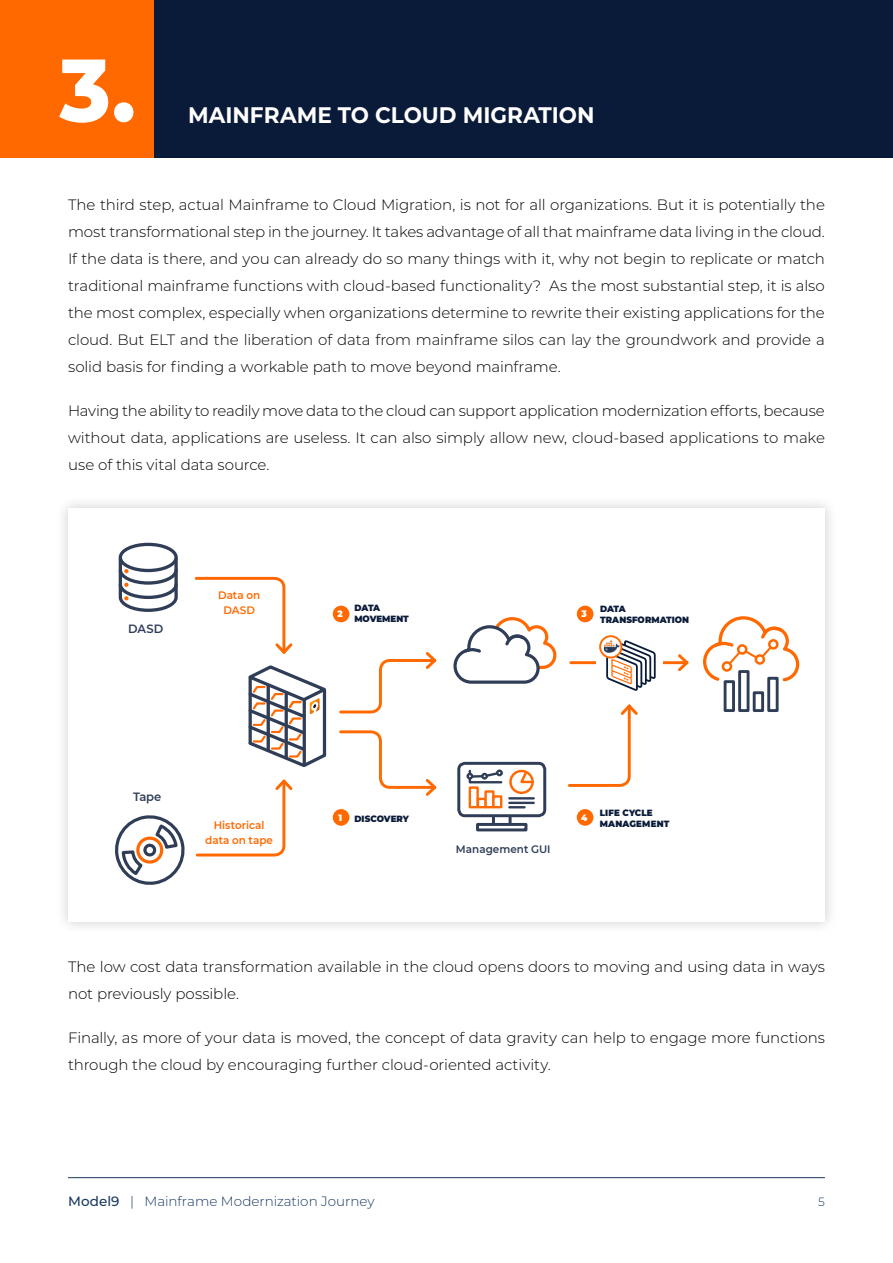
<style>
.page{position:relative;width:893px;height:1263px;background:#fff}
.page>*{position:absolute;margin:0;border:0;box-sizing:border-box;transform-origin:0 0}
.t1{font:800 88.5px "Montserrat";color:#fff;scale:.96 1}
.t2{font:700 22.5px "Montserrat";color:#fff;scale:.96 1}
.t3{font:300 15px/27px "Montserrat";letter-spacing:-.005em;color:#000;text-align:justify}
.t4{font:300 13.5px "Montserrat";color:#183962}
.t5{font:600 12px "Montserrat";color:#2f3d57;scale:.96 1}
.t6{font:300 12px "Montserrat";color:#183962}
.t7{font:600 10.8px/15px "Montserrat";color:#ff6900;text-align:center;scale:.96 1}
.t8{font:600 10.8px "Montserrat";letter-spacing:.005em;color:#2f3d57;scale:.96 1}
.t9{font:900 9.15px "Montserrat";color:#fff;scale:.96 1}
.t10{font:900 9px/11.2px "Montserrat";letter-spacing:.005em;color:#0a1b39;scale:.96 1}
.t11{font:900 9px/11.2px "Montserrat";letter-spacing:.025em;color:#0a1b39;scale:.96 1}
.s1{font-weight:500}
</style>
<div class="page">
<hr style="left:68px;top:1177px;width:757px;height:1px;background:#183962">
<div style="left:0;top:0;width:893px;height:157px;background:#0a1b39"></div>
<div style="left:0;top:0;width:153px;height:157px;background:#ff6900"></div>
<div style="left:55px;top:495px;width:783px;height:440px;background:#000;opacity:.2"></div>
<div style="left:68px;top:508px;width:757px;height:414px;background:#fff"></div>
<svg style="left:248px;top:665px;width:79px;height:102px"></svg>
<div style="left:724px;top:680px;width:11px;height:32px;border:3px solid #2f3d57"></div>
<div style="left:753px;top:691px;width:11px;height:21px;border:3px solid #2f3d57"></div>
<div style="left:738px;top:670px;width:11px;height:42px;border:3px solid #2f3d57"></div>
<div style="left:767px;top:677px;width:12px;height:35px;border:3px solid #2f3d57"></div>
<svg style="left:703px;top:616px;width:97px;height:67px"></svg>
<div style="left:723px;top:662px;width:8px;height:8px;background:#fff;border-radius:50%"></div>
<div style="left:722px;top:661px;width:10px;height:11px;border:3px solid #ff6900;border-radius:50%"></div>
<div style="left:769px;top:640px;width:8px;height:8px;background:#fff;border-radius:50%"></div>
<div style="left:768px;top:639px;width:11px;height:11px;border:3px solid #ff6900;border-radius:50%"></div>
<div style="left:756px;top:655px;width:8px;height:8px;background:#fff;border-radius:50%"></div>
<div style="left:755px;top:654px;width:10px;height:11px;border:3px solid #ff6900;border-radius:50%"></div>
<div style="left:738px;top:645px;width:8px;height:8px;background:#fff;border-radius:50%"></div>
<div style="left:737px;top:644px;width:10px;height:11px;border:3px solid #ff6900;border-radius:50%"></div>
<div style="left:119px;top:543px;width:59px;height:29px;border:3px solid #2f3d57;border-radius:50%"></div>
<svg style="left:118px;top:556px;width:60px;height:56px"></svg>
<hr style="left:571px;top:661px;width:116px;height:3px;background:#ff6900">
<svg style="left:675px;top:654px;width:14px;height:18px"></svg>
<svg style="left:115px;top:815px;width:70px;height:70px"></svg>
<svg style="left:195px;top:779px;width:98px;height:78px"></svg>
<svg style="left:194px;top:576px;width:99px;height:78px"></svg>
<svg style="left:453px;top:617px;width:104px;height:67px"></svg>
<div style="left:596px;top:653px;width:67px;height:20px;background:#fff"></div>
<div style="left:457px;top:762px;width:89px;height:55px;border:3px solid #2f3d57;border-radius:6px"></div>
<svg style="left:475px;top:815px;width:54px;height:17px"></svg>
<svg style="left:467px;top:769px;width:68px;height:40px"></svg>
<div style="left:466px;top:773px;width:7px;height:6px;border:2px solid #2f3d57;border-radius:50%"></div>
<svg style="left:339px;top:652px;width:98px;height:62px"></svg>
<svg style="left:339px;top:730px;width:98px;height:66px"></svg>
<svg style="left:568px;top:704px;width:70px;height:83px"></svg>
<div style="left:333px;top:606px;width:16px;height:16px;background:#ff6900;border-radius:50%"></div>
<div style="left:577px;top:606px;width:16px;height:16px;background:#ff6900;border-radius:50%"></div>
<div style="left:333px;top:809px;width:16px;height:17px;background:#ff6900;border-radius:50%"></div>
<div style="left:577px;top:809px;width:16px;height:17px;background:#ff6900;border-radius:50%"></div>
<svg style="left:600px;top:636px;width:21px;height:21px"></svg>
<img style="left:604px;top:639px;width:1px;height:16px">
<div style="left:599px;top:635px;width:23px;height:23px;border:2px solid #ff6900;border-radius:50%"></div>
<svg style="left:605px;top:639px;width:51px;height:52px"></svg>
<h1 class="t1" style="left:60px;top:25px;width:81px">3.</h1>
<h2 class="t2" style="left:188px;top:99px;width:425px">MAINFRAME TO CLOUD MIGRATION</h2>
<p class="t3" style="left:68px;top:191px;width:758px">The third step, actual Mainframe to Cloud Migration, is not for all organizations. But it is potentially the most transformational step in the journey. It takes advantage of all that mainframe data living in the cloud.<br>If the data is there, and you can already do so many things with it, why not begin to replicate or match traditional mainframe functions with cloud-based functionality? As the most substantial step, it is also the most complex, especially when organizations determine to rewrite their existing applications for the cloud. But ELT and the liberation of data from mainframe silos can lay the groundwork and provide a solid basis for finding a workable path to move beyond mainframe.</p>
<p class="t3" style="left:68px;top:397px;width:758px">Having the ability to readily move data to the cloud can support application modernization efforts, because without data, applications are useless. It can also simply allow new, cloud-based applications to make use of this vital data source.</p>
<p class="t5" style="left:128px;top:620px;width:38px">DASD</p>
<p class="t7" style="left:218px;top:587px;width:45px">Data on<br>DASD</p>
<p class="t5" style="left:133px;top:788px;width:31px">Tape</p>
<p class="t7" style="left:205px;top:817px;width:72px">Historical data on tape</p>
<p class="t10" style="left:354px;top:602px;width:58px">DATA<br>MOVEMENT</p>
<p class="t9" style="left:338px;top:607px;width:7px">2</p>
<p class="t9" style="left:582px;top:607px;width:7px">3</p>
<p class="t10" style="left:600px;top:602px;width:94px">DATA<br>TRANSFORMATION</p>
<p class="t9" style="left:338px;top:811px;width:5px">1</p>
<p class="t9" style="left:581px;top:811px;width:8px">4</p>
<p class="t10" style="left:354px;top:812px;width:58px">DISCOVERY</p>
<p class="t8" style="left:456px;top:842px;width:100px">Management GUI</p>
<p class="t11" style="left:600px;top:807px;width:74px">LIFE CYCLE<br>MANAGEMENT</p>
<p class="t3" style="left:68px;top:953px;width:758px">The low cost data transformation available in the cloud opens doors to moving and using data in ways not previously possible.</p>
<p class="t3" style="left:68px;top:1024px;width:758px">Finally, as more of your data is moved, the concept of data gravity can help to engage more functions through the cloud by encouraging further cloud-oriented activity.</p>
<p class="t4" style="left:68px;top:1191px;width:308px"><span class="s1">Model9</span> | Mainframe Modernization Journey</p>
<p class="t6" style="left:818px;top:1193px;width:8px">5</p>
</div>
